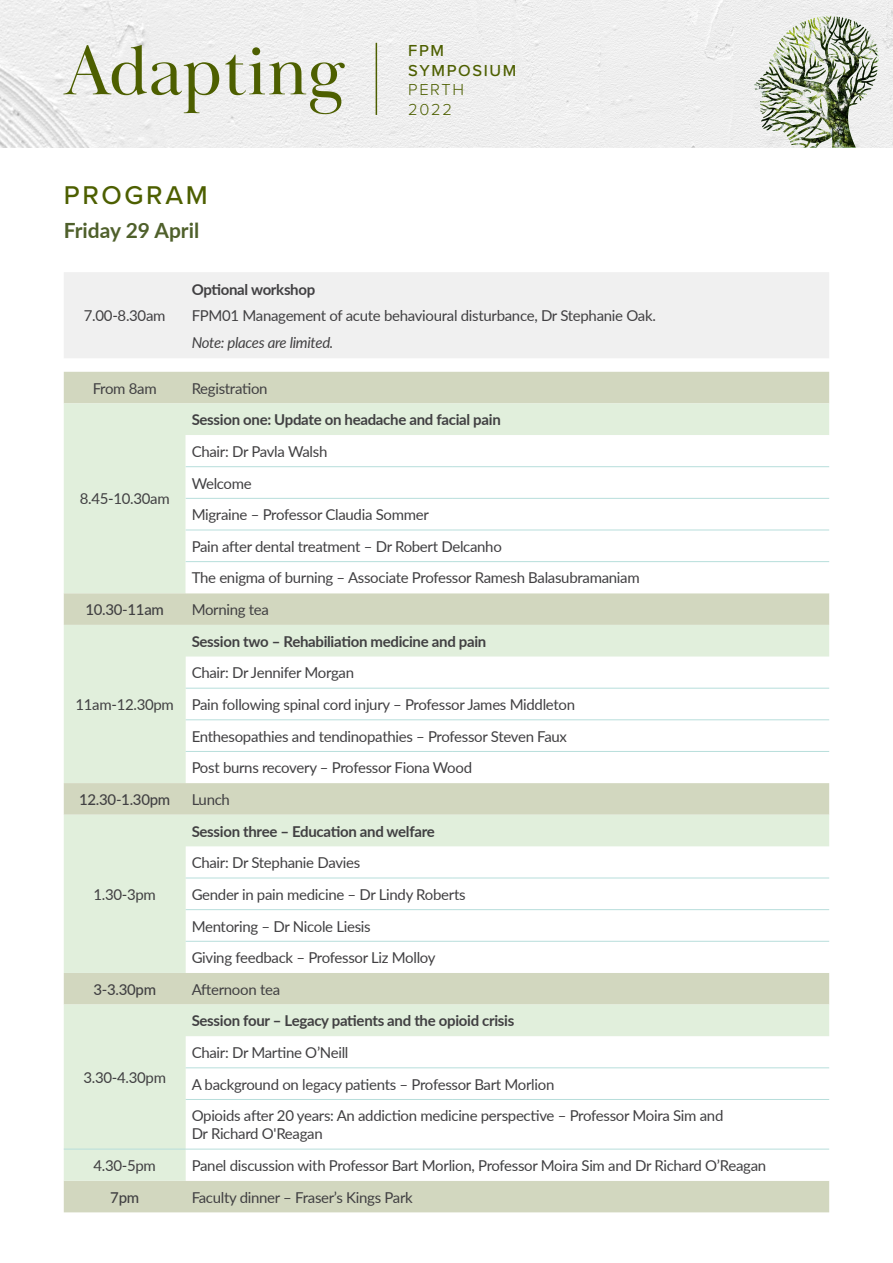
<style>
.page{position:relative;width:893px;height:1263px;background:#fff}
.page>*{position:absolute;margin:0;border:0;box-sizing:border-box;transform-origin:0 0}
.t1{font:72.15px "Baskerville Display PT";color:#4d5f00}
.t2{font:500 26.7px "Proxima Nova";letter-spacing:.1em;color:#4d5f00}
.t3{font:700 21px "Lato";color:#4f602b}
.t4{font:500 16.5px/19.6px "Proxima Nova";letter-spacing:.1em;color:#4d5f00}
.t5{font:300 16.5px/19.6px "Proxima Nova";letter-spacing:.1em;color:#4d5f00}
.t6{font:15px/31.7px "Lato";letter-spacing:-.02em;color:#414042}
.t7{font:700 15px "Lato";letter-spacing:-.02em;color:#414042}
.t8{font:500 15px "Lato";letter-spacing:-.02em;color:#414042}
.t9{font:italic 15px "Lato";letter-spacing:-.02em;color:#414042}
</style>
<div class="page">
<img style="left:0;top:0;width:893px;height:147px">
<div style="left:64px;top:272px;width:765px;height:86px;background:#f0f0f0"></div>
<svg style="left:64px;top:371px;width:765px;height:1px"></svg>
<div style="left:64px;top:372px;width:765px;height:840px;background:#d2d7bf"></div>
<div style="left:64px;top:403px;width:765px;height:190px;background:#e1efdc"></div>
<svg style="left:186px;top:435px;width:643px;height:569px"></svg>
<svg style="left:64px;top:625px;width:765px;height:158px"></svg>
<svg style="left:64px;top:815px;width:765px;height:158px"></svg>
<svg style="left:64px;top:1004px;width:765px;height:177px"></svg>
<hr style="left:186px;top:466px;width:266px;height:1px;background:#b7dedb">
<hr style="left:452px;top:466px;width:377px;height:1px;background:#b7dedb">
<hr style="left:186px;top:498px;width:266px;height:1px;background:#b7dedb">
<hr style="left:452px;top:498px;width:377px;height:1px;background:#b7dedb">
<hr style="left:186px;top:530px;width:266px;height:1px;background:#b7dedb">
<hr style="left:452px;top:530px;width:377px;height:1px;background:#b7dedb">
<hr style="left:186px;top:561px;width:266px;height:1px;background:#b7dedb">
<hr style="left:452px;top:561px;width:377px;height:1px;background:#b7dedb">
<hr style="left:186px;top:688px;width:266px;height:1px;background:#b7dedb">
<hr style="left:452px;top:688px;width:377px;height:1px;background:#b7dedb">
<hr style="left:186px;top:719px;width:266px;height:1px;background:#b7dedb">
<hr style="left:452px;top:719px;width:377px;height:1px;background:#b7dedb">
<hr style="left:186px;top:751px;width:266px;height:1px;background:#b7dedb">
<hr style="left:452px;top:751px;width:377px;height:1px;background:#b7dedb">
<hr style="left:186px;top:878px;width:266px;height:1px;background:#b7dedb">
<hr style="left:452px;top:878px;width:377px;height:1px;background:#b7dedb">
<hr style="left:186px;top:909px;width:266px;height:1px;background:#b7dedb">
<hr style="left:452px;top:909px;width:377px;height:1px;background:#b7dedb">
<hr style="left:186px;top:941px;width:266px;height:1px;background:#b7dedb">
<hr style="left:452px;top:941px;width:377px;height:1px;background:#b7dedb">
<hr style="left:186px;top:1067px;width:266px;height:1px;background:#b7dedb">
<hr style="left:452px;top:1067px;width:377px;height:1px;background:#b7dedb">
<hr style="left:186px;top:1099px;width:266px;height:1px;background:#b7dedb">
<hr style="left:452px;top:1099px;width:377px;height:1px;background:#b7dedb">
<hr style="left:64px;top:1149px;width:122px;height:1px;background:#b7dedb">
<hr style="left:186px;top:1149px;width:266px;height:1px;background:#b7dedb">
<hr style="left:452px;top:1149px;width:377px;height:1px;background:#b7dedb">
<img style="left:754px;top:16px;width:125px;height:131px">
<img style="left:801px;top:16px;width:30px;height:43px">
<hr style="left:376px;top:43px;width:1px;height:72px;background:#4d5f00">
<h1 class="t1" style="left:64px;top:28px;width:284px">Adapting</h1>
<p class="t4" style="left:408px;top:40px;width:110px">FPM<br>SYMPOSIUM</p>
<p class="t5" style="left:408px;top:79px;width:57px">PERTH<br>2022</p>
<h2 class="t2" style="left:64px;top:175px;width:146px">PROGRAM</h2>
<h3 class="t3" style="left:64px;top:214px;width:137px">Friday 29 April</h3>
<p class="t6" style="left:84px;top:299px;width:83px">7.00-8.30am</p>
<p class="t7" style="left:192px;top:278px;width:125px">Optional workshop</p>
<p class="t6" style="left:192px;top:299px;width:466px">FPM01 Management of acute behavioural disturbance, Dr Stephanie Oak.</p>
<p class="t9" style="left:192px;top:332px;width:143px">Note: places are limited.</p>
<p class="t6" style="left:93px;top:372px;width:66px">From 8am</p>
<p class="t6" style="left:192px;top:372px;width:77px">Registration</p>
<p class="t6" style="left:80px;top:482px;width:92px">8.45-10.30am</p>
<p class="t7" style="left:192px;top:409px;width:311px">Session one: Update on headache and facial pain</p>
<p class="t6" style="left:192px;top:435px;width:450px">Chair: Dr Pavla Walsh<br>Welcome<br>Migraine – Professor Claudia Sommer<br>Pain after dental treatment – Dr Robert Delcanho<br>The enigma of burning – Associate Professor Ramesh Balasubramaniam</p>
<p class="t8" style="left:85px;top:599px;width:80px">10.30-11am</p>
<p class="t6" style="left:192px;top:593px;width:79px">Morning tea</p>
<p class="t6" style="left:75px;top:688px;width:100px">11am-12.30pm</p>
<p class="t7" style="left:192px;top:630px;width:296px">Session two – Rehabiliation medicine and pain</p>
<p class="t6" style="left:192px;top:656px;width:385px">Chair: Dr Jennifer Morgan<br>Pain following spinal cord injury – Professor James Middleton Enthesopathies and tendinopathies – Professor Steven Faux Post burns recovery – Professor Fiona Wood</p>
<p class="t8" style="left:79px;top:789px;width:93px">12.30-1.30pm</p>
<p class="t6" style="left:192px;top:783px;width:40px">Lunch</p>
<p class="t6" style="left:93px;top:878px;width:64px">1.30-3pm</p>
<p class="t7" style="left:192px;top:820px;width:245px">Session three – Education and welfare</p>
<p class="t6" style="left:192px;top:846px;width:275px">Chair: Dr Stephanie Davies<br>Gender in pain medicine – Dr Lindy Roberts Mentoring – Dr Nicole Liesis<br>Giving feedback – Professor Liz Molloy</p>
<p class="t8" style="left:93px;top:978px;width:64px">3-3.30pm</p>
<p class="t6" style="left:192px;top:973px;width:90px">Afternoon tea</p>
<p class="t6" style="left:83px;top:1061px;width:84px">3.30-4.30pm</p>
<p class="t7" style="left:192px;top:1010px;width:324px">Session four – Legacy patients and the opioid crisis</p>
<p class="t6" style="left:192px;top:1036px;width:533px">Chair: Dr Martine O’Neill<br>A background on legacy patients – Professor Bart Morlion<br>Opioids after 20 years: An addiction medicine perspective – Professor Moira Sim and</p>
<p class="t6" style="left:192px;top:1117px;width:133px">Dr Richard O'Reagan</p>
<p class="t6" style="left:93px;top:1149px;width:64px">4.30-5pm</p>
<p class="t6" style="left:192px;top:1149px;width:576px">Panel discussion with Professor Bart Morlion, Professor Moira Sim and Dr Richard O’Reagan</p>
<p class="t8" style="left:110px;top:1186px;width:30px">7pm</p>
<p class="t6" style="left:192px;top:1181px;width:223px">Faculty dinner – Fraser’s Kings Park</p>
</div>
